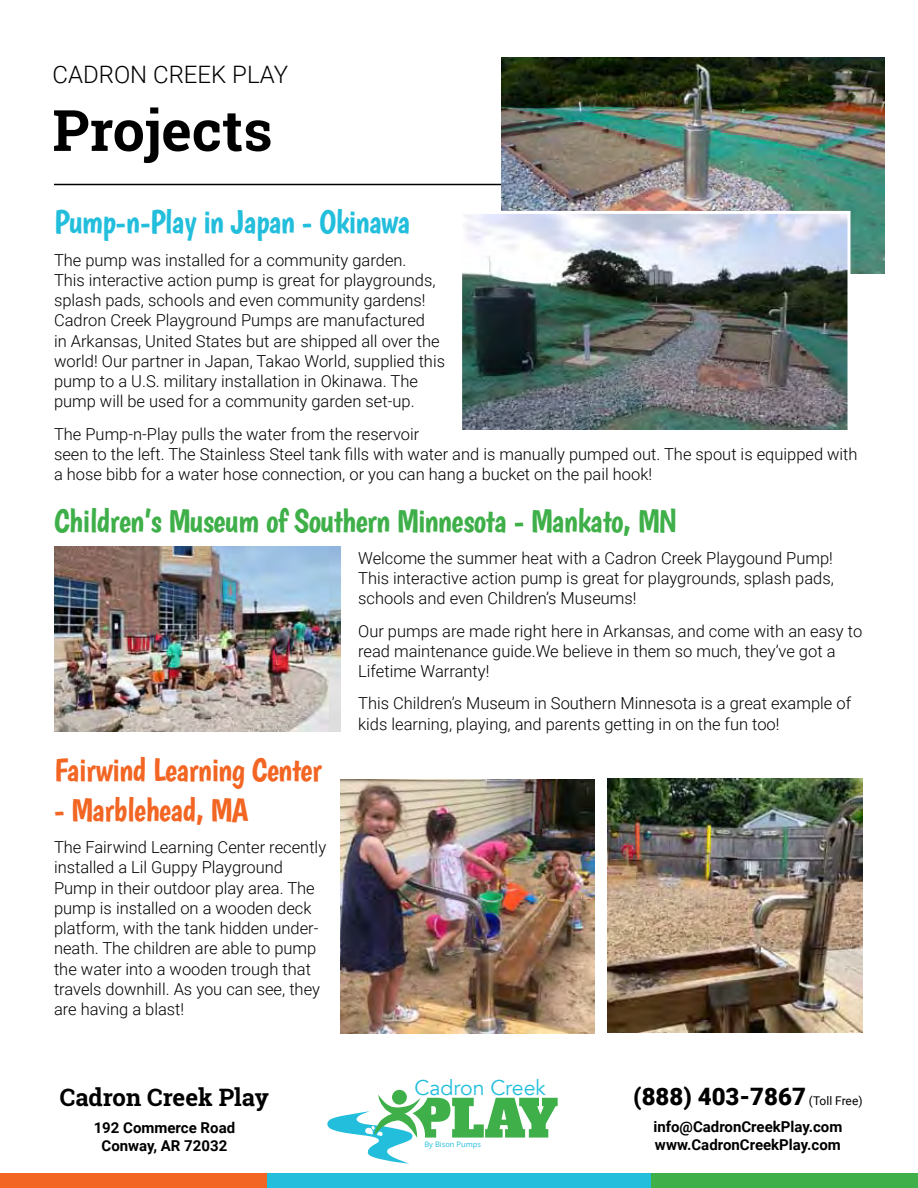
<style>
.page{position:relative;width:918px;height:1188px;background:#fff}
.page>*{position:absolute;margin:0;border:0;box-sizing:border-box;transform-origin:0 0}
.t1{font:700 57px "Roboto Slab";color:#000}
.t2{font:33px "Boogaloo";letter-spacing:-.02em;color:#3eaf49}
.t3{font:33px "Boogaloo";letter-spacing:-.02em;color:#f26523}
.t4{font:33px "Boogaloo";letter-spacing:-.02em;color:#22bedc}
.t5{font:900 24px "Roboto";color:#000}
.t6{font:300 24px "Roboto";color:#000}
.t7{font:700 24px "Roboto Slab";color:#000}
.t8{font:21.3px "Avenir";color:#22bedc}
.t9{font:300 16.5px/20.2px "Roboto";color:#000}
.t10{font:700 15px/18px "Roboto";color:#000;text-align:center}
.t11{font:7.5px "Open Sans";color:#22bedc}
.s1{font-weight:400;font-size:12px}
</style>
<div class="page">
<hr style="left:54px;top:184px;width:810px;height:1px;background:#000">
<div style="left:266px;top:1174px;width:392px;height:14px;background:#22bedc"></div>
<div style="left:652px;top:1174px;width:266px;height:14px;background:#3eaf49"></div>
<div style="left:0;top:1174px;width:266px;height:14px;background:#f26523"></div>
<div style="left:392px;top:1090px;width:15px;height:15px;background:#3eaf49;border-radius:50%"></div>
<svg style="left:327px;top:1095px;width:231px;height:69px"></svg>
<img style="left:54px;top:546px;width:286px;height:186px">
<img style="left:340px;top:779px;width:255px;height:255px">
<img style="left:608px;top:778px;width:254px;height:255px">
<img style="left:502px;top:58px;width:383px;height:216px">
<img style="left:463px;top:215px;width:383px;height:215px">
<div style="left:459px;top:211px;width:391px;height:226px;border:3px solid #fff"></div>
<h3 class="t6" style="left:52px;top:57px;width:237px">CADRON CREEK PLAY</h3>
<h1 class="t1" style="left:52px;top:91px;width:221px">Projects</h1>
<h2 class="t4" style="left:54px;top:202px;width:358px">Pump-n-Play in Japan - Okinawa</h2>
<p class="t9" style="left:54px;top:249px;width:393px">The pump was installed for a community garden.<br>This interactive action pump is great for playgrounds, splash pads, schools and even community gardens!<br>Cadron Creek Playground Pumps are manufactured<br>in Arkansas, United States but are shipped all over the world! Our partner in Japan, Takao World, supplied this pump to a U.S. military installation in Okinawa. The pump will be used for a community garden set-up.</p>
<p class="t9" style="left:54px;top:423px;width:805px">The Pump-n-Play pulls the water from the reservoir<br>seen to the left. The Stainless Steel tank fills with water and is manually pumped out. The spout is equipped with a hose bibb for a water hose connection, or you can hang a bucket on the pail hook!</p>
<h2 class="t2" style="left:54px;top:501px;width:624px">Children’s Museum of Southern Minnesota - Mankato, MN</h2>
<p class="t9" style="left:358px;top:547px;width:477px;text-align:justify">Welcome the summer heat with a Cadron Creek Playgound Pump!<br>This interactive action pump is great for playgrounds, splash pads, schools and even Children’s Museums!</p>
<p class="t9" style="left:358px;top:620px;width:506px">Our pumps are made right here in Arkansas, and come with an easy to read maintenance guide.We believe in them so much, they’ve got a<br>Lifetime Warranty!</p>
<p class="t9" style="left:358px;top:693px;width:494px">This Children’s Museum in Southern Minnesota is a great example of kids learning, playing, and parents getting in on the fun too!</p>
<h2 class="t3" style="left:54px;top:750px;width:270px">Fairwind Learning Center</h2>
<h2 class="t3" style="left:54px;top:790px;width:196px">- Marblehead, MA</h2>
<p class="t9" style="left:54px;top:837px;width:274px">The Fairwind Learning Center recently installed a Lil Guppy Playground Pump in their outdoor play area. The pump is installed on a wooden deck platform, with the tank hidden under&shy;neath. The children are able to pump the water into a wooden trough that travels downhill. As you can see, they are having a blast!</p>
<h3 class="t7" style="left:60px;top:1081px;width:211px">Cadron Creek Play</h3>
<p class="t10" style="left:94px;top:1118px;width:143px">192 Commerce Road<br>Conway, AR 72032</p>
<p class="t8" style="left:414px;top:1075px;width:133px">Cadron Creek</p>
<p class="t11" style="left:424px;top:1139px;width:58px">By Bison Pumps</p>
<h3 class="t5" style="left:633px;top:1080px;width:231px">(888) 403-7867 <span class="s1">(Toll Free)</span></h3>
<p class="t10" style="left:653px;top:1117px;width:190px;text-align:left">info@CadronCreekPlay.com www.CadronCreekPlay.com</p>
</div>
